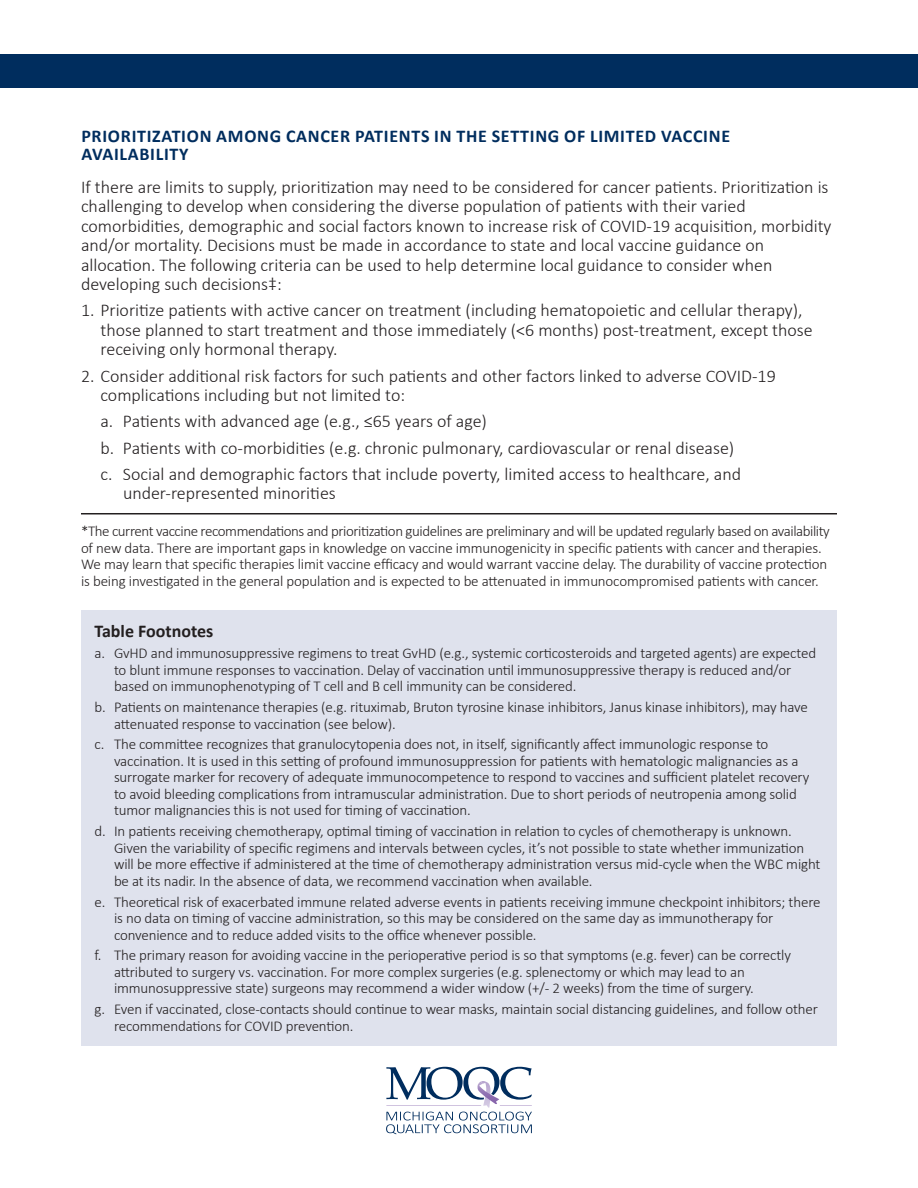
<style>
.page{position:relative;width:918px;height:1188px;background:#fff}
.page>*{position:absolute;margin:0;border:0;box-sizing:border-box;transform-origin:0 0}
.subhead{font:300 18px/19.5px "Calibri";color:#231f20}
.subhead-2{font:700 18px/18px "Calibri";letter-spacing:.04em;color:#002d5e}
.subhead-3{font:700 18px "Calibri";color:#231f20}
.subhead-4{font:300 15px/16.5px "Calibri";letter-spacing:-.01em;color:#231f20}
</style>
<div class="page">
<hr style="left:81px;top:513px;width:756px;height:1px;background:#231f20">
<svg style="left:386px;top:1067px;width:146px;height:67px"></svg>
<div style="left:0;top:54px;width:918px;height:34px;background:#002d5e"></div>
<div style="left:81px;top:610px;width:756px;height:436px;background:#dfe2ed"></div>
<p class="subhead-2" style="left:81px;top:126px;width:650px">PRIORITIZATION AMONG CANCER PATIENTS IN THE SETTING OF LIMITED VACCINE<br>AVAILABILITY</p>
<p class="subhead" style="left:81px;top:177px;width:752px">If there are limits to supply, prioritization may need to be considered for cancer patients. Prioritization is challenging to develop when considering the diverse population of patients with their varied comorbidities, demographic and social factors known to increase risk of COVID-19 acquisition, morbidity and/or mortality. Decisions must be made in accordance to state and local vaccine guidance on allocation. The following criteria can be used to help determine local guidance to consider when developing such decisions‡:</p>
<p class="subhead" style="left:100px;top:301px;width:714px;text-indent:-20px">1. Prioritize patients with active cancer on treatment (including hematopoietic and cellular therapy), those planned to start treatment and those immediately (&lt;6 months) post-treatment, except those receiving only hormonal therapy.</p>
<p class="subhead" style="left:100px;top:366px;width:677px;text-indent:-20px">2. Consider additional risk factors for such patients and other factors linked to adverse COVID-19 complications including but not limited to:</p>
<p class="subhead" style="left:100px;top:412px;width:388px">a. Patients with advanced age (e.g., ≤65 years of age)</p>
<p class="subhead" style="left:100px;top:438px;width:635px">b. Patients with co-morbidities (e.g. chronic pulmonary, cardiovascular or renal disease)</p>
<p class="subhead" style="left:123px;top:464px;width:620px;text-indent:-23px">c. Social and demographic factors that include poverty, limited access to healthcare, and under-represented minorities</p>
<p class="subhead-4" style="left:81px;top:523px;width:750px">*The current vaccine recommendations and prioritization guidelines are preliminary and will be updated regularly based on availability of new data. There are important gaps in knowledge on vaccine immunogenicity in specific patients with cancer and therapies.<br>We may learn that specific therapies limit vaccine efficacy and would warrant vaccine delay. The durability of vaccine protection is being investigated in the general population and is expected to be attenuated in immunocompromised patients with cancer.</p>
<p class="subhead-3" style="left:94px;top:619px;width:120px">Table Footnotes</p>
<p class="subhead-4" style="left:114px;top:645px;width:704px;text-indent:-20px">a. GvHD and immunosuppressive regimens to treat GvHD (e.g., systemic corticosteroids and targeted agents) are expected to blunt immune responses to vaccination. Delay of vaccination until immunosuppressive therapy is reduced and/or based on immunophenotyping of T cell and B cell immunity can be considered.</p>
<p class="subhead-4" style="left:114px;top:699px;width:695px;text-indent:-20px">b. Patients on maintenance therapies (e.g. rituximab, Bruton tyrosine kinase inhibitors, Janus kinase inhibitors), may have attenuated response to vaccination (see below).</p>
<p class="subhead-4" style="left:114px;top:736px;width:697px;text-indent:-20px">c. The committee recognizes that granulocytopenia does not, in itself, significantly affect immunologic response to vaccination. It is used in this setting of profound immunosuppression for patients with hematologic malignancies as a surrogate marker for recovery of adequate immunocompetence to respond to vaccines and sufficient platelet recovery to avoid bleeding complications from intramuscular administration. Due to short periods of neutropenia among solid tumor malignancies this is not used for timing of vaccination.</p>
<p class="subhead-4" style="left:114px;top:823px;width:708px;text-indent:-20px">d. In patients receiving chemotherapy, optimal timing of vaccination in relation to cycles of chemotherapy is unknown.<br>Given the variability of specific regimens and intervals between cycles, it’s not possible to state whether immunization will be more effective if administered at the time of chemotherapy administration versus mid-cycle when the WBC might be at its nadir. In the absence of data, we recommend vaccination when available.</p>
<p class="subhead-4" style="left:114px;top:893px;width:708px;text-indent:-20px">e. Theoretical risk of exacerbated immune related adverse events in patients receiving immune checkpoint inhibitors; there is no data on timing of vaccine administration, so this may be considered on the same day as immunotherapy for convenience and to reduce added visits to the office whenever possible.</p>
<p class="subhead-4" style="left:114px;top:947px;width:679px;text-indent:-20px">f. The primary reason for avoiding vaccine in the perioperative period is so that symptoms (e.g. fever) can be correctly attributed to surgery vs. vaccination. For more complex surgeries (e.g. splenectomy or which may lead to an immunosuppressive state) surgeons may recommend a wider window (+/- 2 weeks) from the time of surgery.</p>
<p class="subhead-4" style="left:114px;top:1001px;width:706px;text-indent:-20px">g. Even if vaccinated, close-contacts should continue to wear masks, maintain social distancing guidelines, and follow other recommendations for COVID prevention.</p>
</div>
